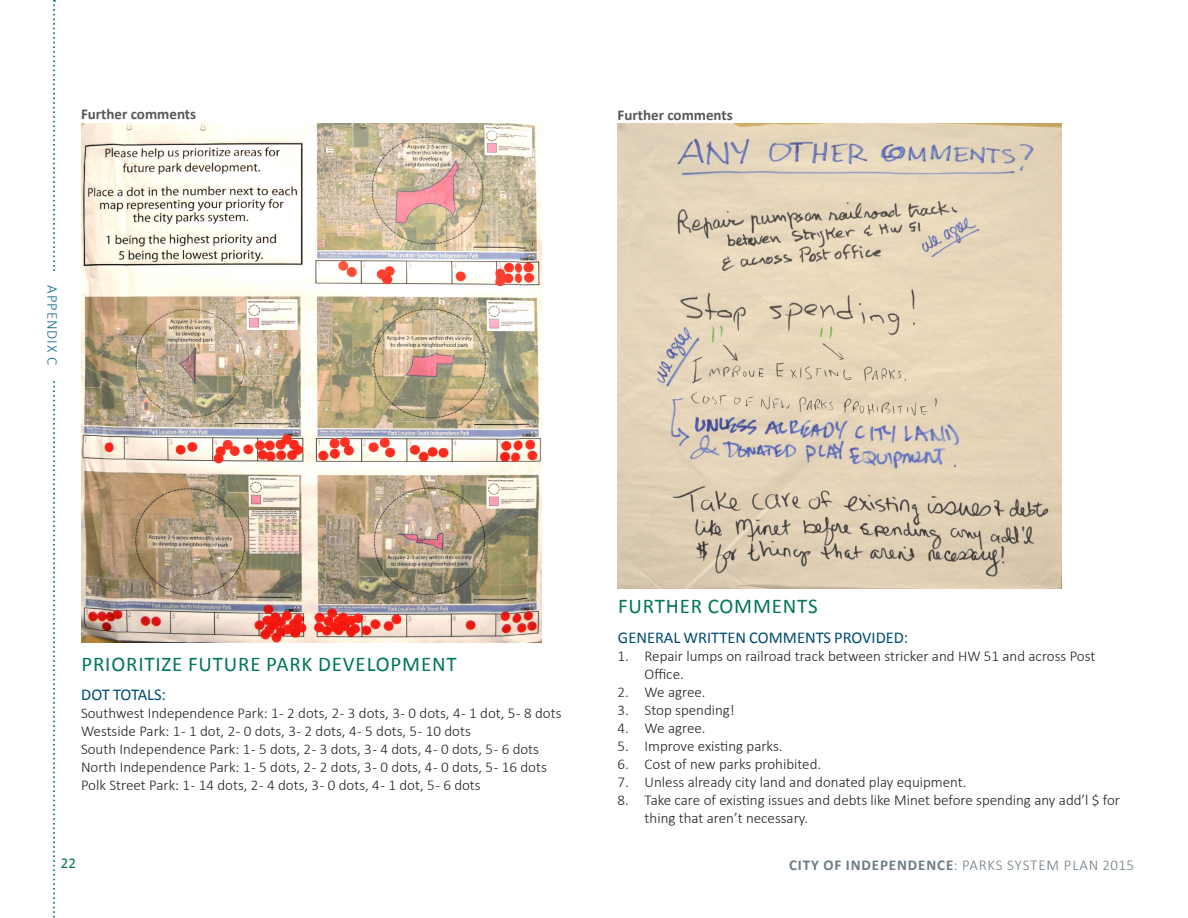
<style>
.page{position:relative;width:1188px;height:918px;background:#fff}
.page>*{position:absolute;margin:0;border:0;box-sizing:border-box;transform-origin:0 0}
._1_2_Sub_Heading{font:21px "Calibri";letter-spacing:.04em;color:#007558}
._1_3_SubSub{font:16.5px "Calibri";color:#004c72}
._1_3_SubSub-2{font:16.5px "Calibri";letter-spacing:-.03em;color:#004c72}
._2_0_Body_Text{font:300 15px/18px "Calibri";color:#231f20}
.t1{font:300 15px "Calibri";letter-spacing:.055em;color:#6d7c84}
._3_0_Table_Heading{font:700 15px "Calibri";color:#57585a}
.t2{font:300 15px "Calibri";letter-spacing:.06em;color:#146b90}
.t3{font:15px "Calibri";color:#007558}
.s1{font-weight:700}
</style>
<div class="page">
<svg style="left:53px;top:0;width:2px;height:918px"></svg>
<div style="left:41px;top:271px;width:25px;height:108px;background:#fff"></div>
<img style="left:618px;top:124px;width:443px;height:464px">
<img style="left:81px;top:123px;width:461px;height:519px">
<p class="_3_0_Table_Heading" style="left:81px;top:105px;width:117px">Further comments</p>
<p class="_3_0_Table_Heading" style="left:618px;top:105px;width:117px">Further comments</p>
<p class="t2" style="left:62px;top:285px;width:81px;rotate:90deg">APPENDIX C</p>
<p class="_1_2_Sub_Heading" style="left:81px;top:651px;width:377px">PRIORITIZE FUTURE PARK DEVELOPMENT</p>
<p class="_1_3_SubSub-2" style="left:81px;top:684px;width:86px">DOT TOTALS:</p>
<p class="_2_0_Body_Text" style="left:81px;top:704px;width:482px">Southwest Independence Park: 1 - 2 dots, 2 - 3 dots, 3 - 0 dots, 4 - 1 dot, 5 - 8 dots</p>
<p class="_2_0_Body_Text" style="left:81px;top:722px;width:391px">Westside Park: 1 - 1 dot, 2 - 0 dots, 3 - 2 dots, 4 - 5 dots, 5 - 10 dots</p>
<p class="_2_0_Body_Text" style="left:81px;top:740px;width:460px">South Independence Park: 1 - 5 dots, 2 - 3 dots, 3 - 4 dots, 4 - 0 dots, 5 - 6 dots</p>
<p class="_2_0_Body_Text" style="left:81px;top:758px;width:467px">North Independence Park: 1 - 5 dots, 2 - 2 dots, 3 - 0 dots, 4 - 0 dots, 5 - 16 dots</p>
<p class="_2_0_Body_Text" style="left:81px;top:776px;width:401px">Polk Street Park: 1 - 14 dots, 2 - 4 dots, 3 - 0 dots, 4 - 1 dot, 5 - 6 dots</p>
<p class="_1_2_Sub_Heading" style="left:618px;top:593px;width:201px">FURTHER COMMENTS</p>
<p class="_1_3_SubSub" style="left:618px;top:627px;width:292px">GENERAL WRITTEN COMMENTS PROVIDED:</p>
<p class="_2_0_Body_Text" style="left:645px;top:646px;width:452px;text-indent:-27px">1. Repair lumps on railroad track between stricker and HW 51 and across Post<br>Office.</p>
<p class="_2_0_Body_Text" style="left:618px;top:682px;width:90px">2. We agree.</p>
<p class="_2_0_Body_Text" style="left:618px;top:700px;width:119px">3. Stop spending!</p>
<p class="_2_0_Body_Text" style="left:618px;top:718px;width:90px">4. We agree.</p>
<p class="_2_0_Body_Text" style="left:618px;top:736px;width:166px">5. Improve existing parks.</p>
<p class="_2_0_Body_Text" style="left:618px;top:754px;width:205px">6. Cost of new parks prohibited.</p>
<p class="_2_0_Body_Text" style="left:618px;top:772px;width:350px">7. Unless already city land and donated play equipment.</p>
<p class="_2_0_Body_Text" style="left:645px;top:790px;width:477px;text-indent:-27px">8. Take care of existing issues and debts like Minet before spending any add’l $ for thing that aren’t necessary.</p>
<p class="t3" style="left:61px;top:853px;width:17px">22</p>
<p class="t1" style="left:789px;top:855px;width:346px"><span class="s1">CITY OF INDEPENDENCE</span>: PARKS SYSTEM PLAN 2015</p>
</div>
